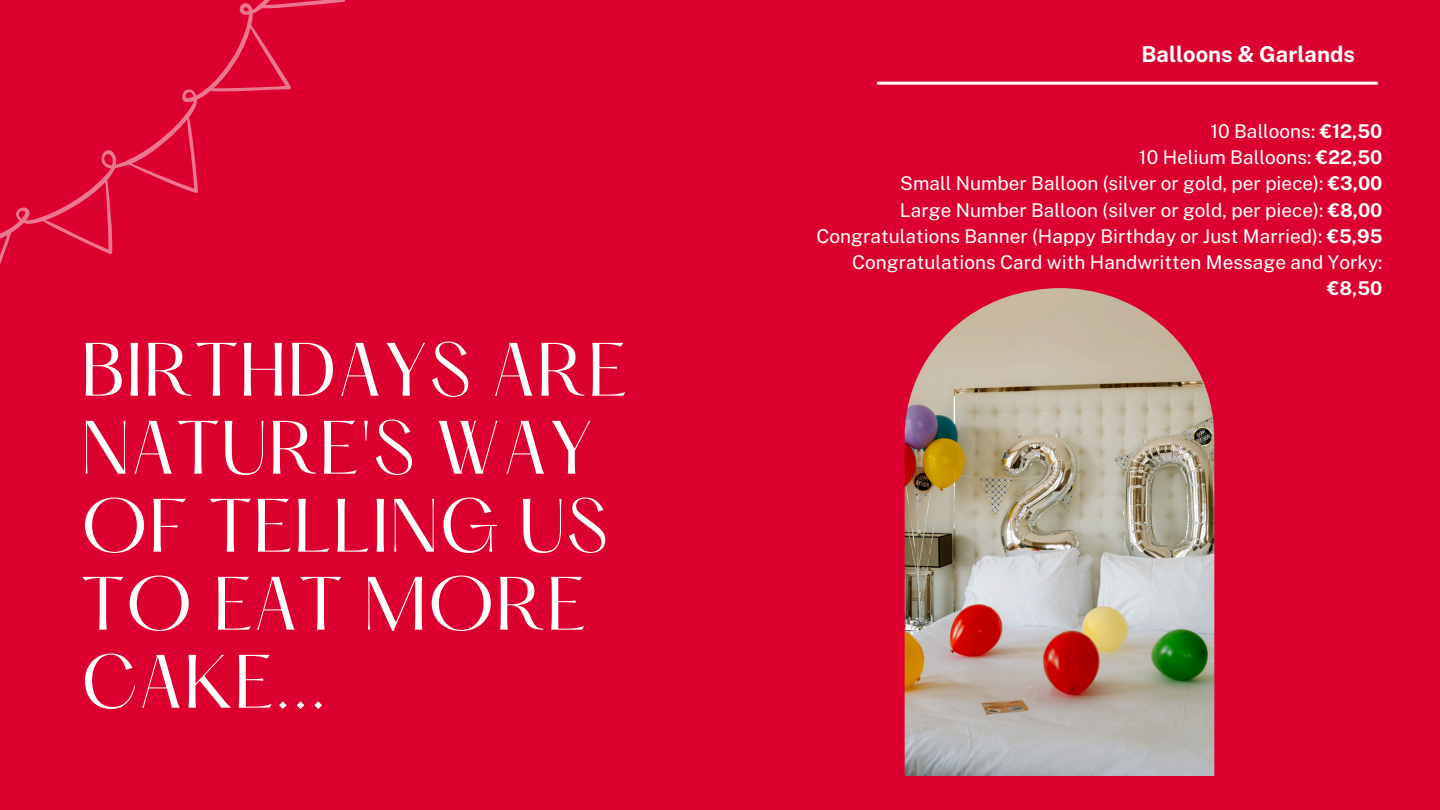
<style>
.page{position:relative;width:1440px;height:810px;background:#dc002f}
.page>*{position:absolute;margin:0;border:0;box-sizing:border-box;transform-origin:0 0}
.t1{font:66px/78px "Hatton";letter-spacing:.015em;color:#fff}
.t2{font:700 22px "Public Sans";color:#fff}
.t3{font:19px/26.2px "Public Sans";color:#fff;text-align:right}
.s1{font-weight:700}
</style>
<div class="page">
<svg style="left:0;top:0;width:345px;height:264px"></svg>
<hr style="left:878px;top:82px;width:499px;height:3px;background:#fff">
<img style="left:905px;top:288px;width:309px;height:488px">
<p class="t1" style="left:81px;top:338px;width:548px">BIRTHDAYS ARE<br>NATURE'S WAY<br>OF TELLING US<br>TO EAT MORE<br>CAKE...</p>
<h2 class="t2" style="left:1141px;top:41px;width:215px">Balloons &amp; Garlands</h2>
<p class="t3" style="left:1210px;top:118px;width:174px">10 Balloons: <span class="s1">€12,50</span></p>
<p class="t3" style="left:1139px;top:144px;width:245px">10 Helium Balloons: <span class="s1">€22,50</span></p>
<p class="t3" style="left:900px;top:170px;width:484px">Small Number Balloon (silver or gold, per piece): <span class="s1">€3,00</span></p>
<p class="t3" style="left:900px;top:197px;width:484px">Large Number Balloon (silver or gold, per piece): <span class="s1">€8,00</span></p>
<p class="t3" style="left:817px;top:223px;width:568px">Congratulations Banner (Happy Birthday or Just Married): <span class="s1">€5,95</span></p>
<p class="t3" style="left:852px;top:249px;width:532px">Congratulations Card with Handwritten Message and Yorky: <span class="s1">€8,50</span></p>
</div>
